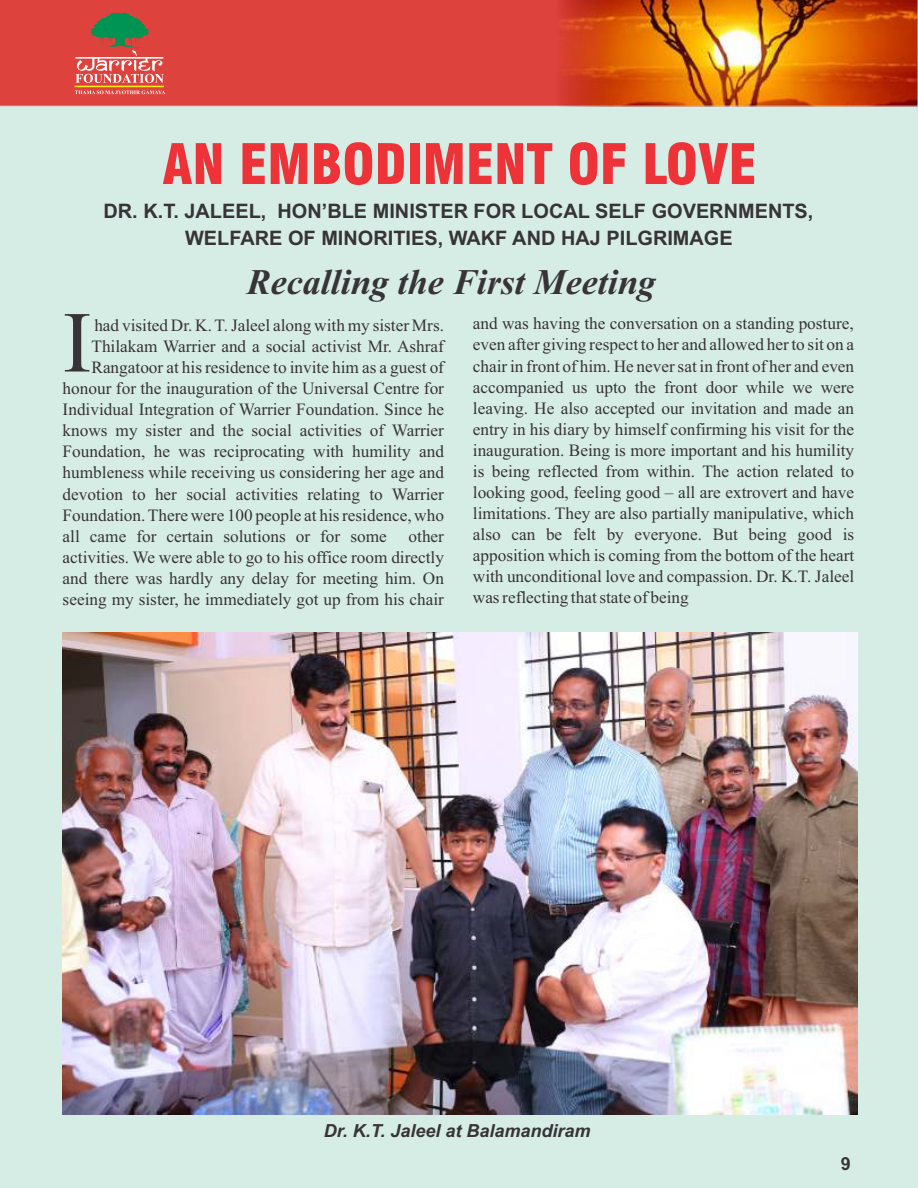
<style>
.page{position:relative;width:918px;height:1188px;background:#d6ede6}
.page>*{position:absolute;margin:0;border:0;box-sizing:border-box;transform-origin:0 0}
.t1{font:86.55px "Times New Roman";color:#383336}
.t2{font:900 condensed 54.45px "Swiss 721 BT";color:#ed3338}
.t3{font:italic 700 36px "Times New Roman";color:#383336}
.t4{font:700 19.95px/27.5px "Arial";color:#383336;text-align:center}
.t5{font:italic 700 18px "Arial";color:#383336}
.t6{font:700 18px "Arial";color:#383336}
.t7{font:17.25px/21px "Times New Roman";color:#383336;text-align:justify}
</style>
<div class="page">
<svg style="left:0;top:0;width:918px;height:107px;background:#d9522c"></svg>
<hr style="left:75px;top:86px;width:89px;height:1px;background:#fff212">
<svg style="left:75px;top:90px;width:90px;height:4px"></svg>
<svg style="left:75px;top:12px;width:89px;height:71px;background:#b76959"></svg>
<img style="left:63px;top:633px;width:794px;height:482px">
<h2 class="t2" style="left:163px;top:143px;width:596px">AN EMBODIMENT OF LOVE</h2>
<p class="t4" style="left:104px;top:199px;width:711px">DR. K.T. JALEEL, HON’BLE MINISTER FOR LOCAL SELF GOVERNMENTS,<br>WELFARE OF MINORITIES, WAKF AND HAJ PILGRIMAGE</p>
<h3 class="t3" style="left:247px;top:270px;width:411px">Recalling the First Meeting</h3>
<h1 class="t1" style="left:63px;top:312px;width:30px">I</h1>
<p class="t7" style="left:94px;top:317px;width:351px">had visited Dr. K. T. Jaleel along with my sister Mrs.</p>
<p class="t7" style="left:91px;top:338px;width:354px">Thilakam Warrier and a social activist Mr. Ashraf</p>
<p class="t7" style="left:91px;top:359px;width:354px">Rangatoor at his residence to invite him as a guest of</p>
<p class="t7" style="left:63px;top:380px;width:383px">honour for the inauguration of the Universal Centre for</p>
<p class="t7" style="left:63px;top:401px;width:383px">Individual Integration of Warrier Foundation. Since he</p>
<p class="t7" style="left:63px;top:422px;width:383px">knows my sister and the social activities of Warrier</p>
<p class="t7" style="left:63px;top:443px;width:383px">Foundation, he was reciprocating with humility and</p>
<p class="t7" style="left:63px;top:464px;width:383px">humbleness while receiving us considering her age and</p>
<p class="t7" style="left:63px;top:485px;width:383px">devotion to her social activities relating to Warrier</p>
<p class="t7" style="left:63px;top:506px;width:383px">Foundation. There were 100 people at his residence, who</p>
<p class="t7" style="left:63px;top:527px;width:326px">all came for certain solutions or for some</p>
<p class="t7" style="left:63px;top:527px;width:383px;text-indent:346px">other activities. We were able to go to his office room directly and there was hardly any delay for meeting him. On seeing my sister, he immediately got up from his chair</p>
<p class="t7" style="left:473px;top:315px;width:383px">and was having the conversation on a standing posture, even after giving respect to her and allowed her to sit on a chair in front of him. He never sat in front of her and even accompanied us upto the front door while we were leaving. He also accepted our invitation and made an entry in his diary by himself confirming his visit for the inauguration. Being is more important and his humility is being reflected from within. The action related to looking good, feeling good – all are extrovert and have limitations. They are also partially manipulative, which also can be felt by everyone. But being good is apposition which is coming from the bottom of the heart with unconditional love and compassion. Dr. K.T. Jaleel was reflecting that state of being</p>
<p class="t5" style="left:324px;top:1123px;width:268px">Dr. K.T. Jaleel at Balamandiram</p>
<p class="t6" style="left:841px;top:1157px;width:12px">9</p>
</div>
